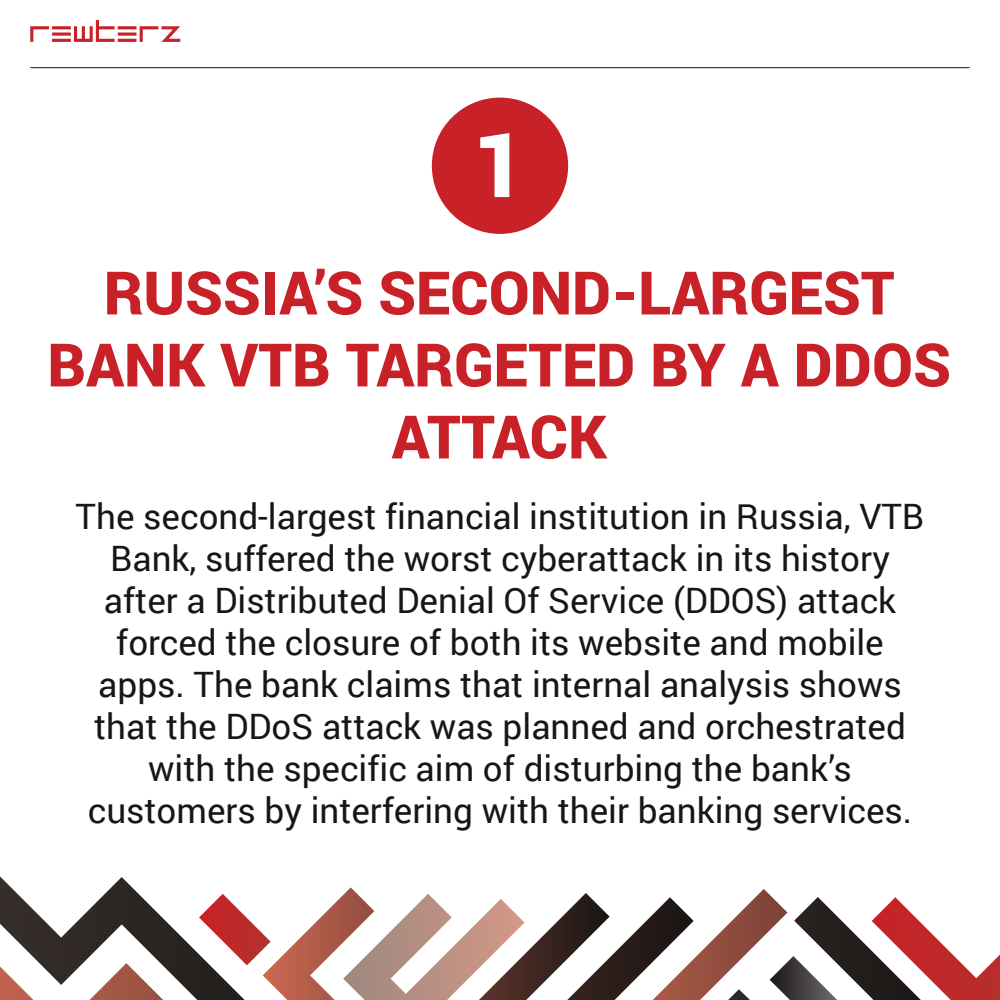
<style>
.page{position:relative;width:1000px;height:1000px;background:#fff}
.page>*{position:absolute;margin:0;border:0;box-sizing:border-box;transform-origin:0 0}
.t1{font:900 90px "Roboto";color:#fff}
.t2{font:900 60px/72px "Roboto";color:#c82127;text-align:center}
.t3{font:35px/42px "Roboto";color:#191514;text-align:center}
</style>
<div class="page">
<svg style="left:610px;top:914px;width:43px;height:86px"></svg>
<svg style="left:653px;top:889px;width:347px;height:111px"></svg>
<svg style="left:0;top:876px;width:610px;height:124px"></svg>
<div style="left:432px;top:98px;width:136px;height:136px;background:#c82127;border-radius:50%"></div>
<svg style="left:30px;top:20px;width:150px;height:22px"></svg>
<hr style="left:30px;top:67px;width:940px;height:1px;background:#191514">
<h1 class="t1" style="left:474px;top:101px;width:54px">1</h1>
<h2 class="t2" style="left:47px;top:255px;width:905px">RUSSIA’S SECOND-LARGEST<br>BANK VTB TARGETED BY A DDOS<br>ATTACK</h2>
<p class="t3" style="left:76px;top:494px;width:850px">The second-largest financial institution in Russia, VTB Bank, suffered the worst cyberattack in its history after a Distributed Denial Of Service (DDOS) attack forced the closure of both its website and mobile apps. The bank claims that internal analysis shows that the DDoS attack was planned and orchestrated with the specific aim of disturbing the bank’s customers by interfering with their banking services.</p>
</div>
